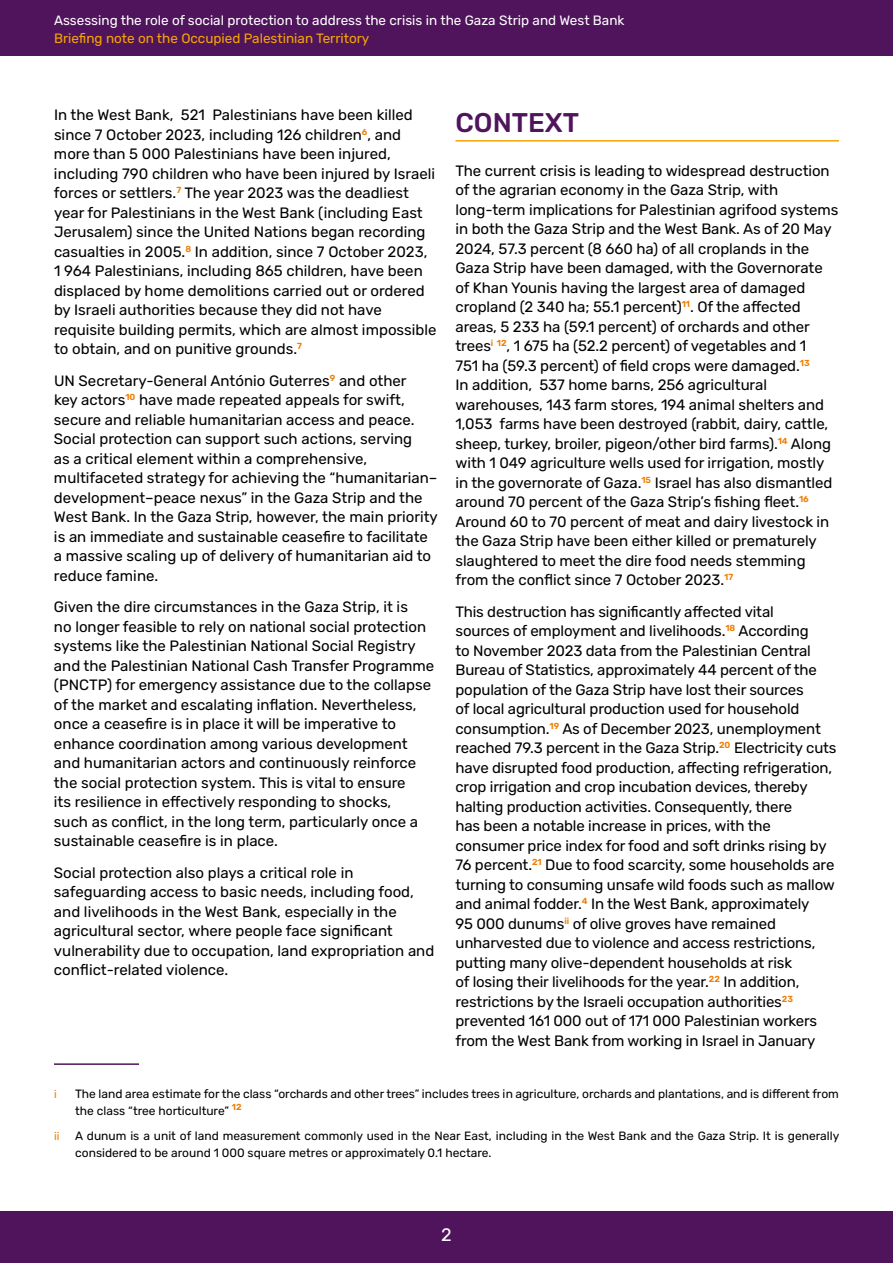
<style>
.page{position:relative;width:893px;height:1263px;background:#fff}
.page>*{position:absolute;margin:0;border:0;box-sizing:border-box;transform-origin:0 0}
.t1{font:500 27px "Rubik";color:#50145c}
.t2{font:18px "Rubik";color:#fff}
.t3{font:15px/19.5px "Rubik";letter-spacing:-.005em;color:#000}
.t4{font:13.5px "Rubik";color:#fff}
.t5{font:13.5px "Rubik";color:#f7a600}
.t6{font:12px/16.5px "Rubik";color:#000}
.t7{font:11.25px "Rubik";color:#ef7d00}
</style>
<div class="page">
<div style="left:0;top:1212px;width:893px;height:51px;background:#50145c"></div>
<div style="left:0;top:0;width:893px;height:55px;background:#50145c"></div>
<hr style="left:54px;top:1063px;width:85px;height:2px;background:#50145c">
<hr style="left:455px;top:140px;width:384px;height:2px;background:#f7a600">
<p class="t4" style="left:54px;top:13px;width:572px">Assessing the role of social protection to address the crisis in the Gaza Strip and West Bank</p>
<p class="t5" style="left:54px;top:31px;width:317px">Briefing note on the Occupied Palestinian Territory</p>
<p class="t3" style="left:54px;top:106px;width:384px">In the West Bank, 521 Palestinians have been killed since 7 October 2023, including 126 children<sup>6</sup>, and more than 5 000 Palestinians have been injured, including 790 children who have been injured by Israeli forces or settlers.<sup>7</sup> The year 2023 was the deadliest year for Palestinians in the West Bank (including East Jerusalem) since the United Nations began recording casualties in 2005.<sup>8</sup> In addition, since 7 October 2023, 1 964 Palestinians, including 865 children, have been displaced by home demolitions carried out or ordered by Israeli authorities because they did not have requisite building permits, which are almost impossible to obtain, and on punitive grounds.<sup>7</sup></p>
<p class="t3" style="left:54px;top:371px;width:385px">UN Secretary-General António Guterres<sup>9</sup> and other<br>key actors<sup>10</sup> have made repeated appeals for swift, secure and reliable humanitarian access and peace.<br>Social protection can support such actions, serving<br>as a critical element within a comprehensive, multifaceted strategy for achieving the “humanitarian– development–peace nexus” in the Gaza Strip and the West Bank. In the Gaza Strip, however, the main priority is an immediate and sustainable ceasefire to facilitate a massive scaling up of delivery of humanitarian aid to reduce famine.</p>
<p class="t3" style="left:54px;top:598px;width:382px">Given the dire circumstances in the Gaza Strip, it is<br>no longer feasible to rely on national social protection systems like the Palestinian National Social Registry and the Palestinian National Cash Transfer Programme (PNCTP) for emergency assistance due to the collapse of the market and escalating inflation. Nevertheless, once a ceasefire is in place it will be imperative to enhance coordination among various development and humanitarian actors and continuously reinforce the social protection system. This is vital to ensure<br>its resilience in effectively responding to shocks,<br>such as conflict, in the long term, particularly once a sustainable ceasefire is in place.</p>
<p class="t3" style="left:54px;top:863px;width:382px">Social protection also plays a critical role in safeguarding access to basic needs, including food, and livelihoods in the West Bank, especially in the agricultural sector, where people face significant vulnerability due to occupation, land expropriation and conflict-related violence.</p>
<h1 class="t1" style="left:455px;top:107px;width:125px">CONTEXT</h1>
<p class="t3" style="left:455px;top:161px;width:384px">The current crisis is leading to widespread destruction of the agrarian economy in the Gaza Strip, with long-term implications for Palestinian agrifood systems in both the Gaza Strip and the West Bank. As of 20 May 2024, 57.3 percent (8 660 ha) of all croplands in the Gaza Strip have been damaged, with the Governorate of Khan Younis having the largest area of damaged cropland (2 340 ha; 55.1 percent)<sup>11</sup>. Of the affected areas, 5 233 ha (59.1 percent) of orchards and other trees<sup>i</sup> <sup>12</sup>, 1 675 ha (52.2 percent) of vegetables and 1<br>751 ha (59.3 percent) of field crops were damaged.<sup>13<br></sup>In addition, 537 home barns, 256 agricultural warehouses, 143 farm stores, 194 animal shelters and 1,053 farms have been destroyed (rabbit, dairy, cattle, sheep, turkey, broiler, pigeon/other bird farms).<sup>14</sup> Along with 1 049 agriculture wells used for irrigation, mostly in the governorate of Gaza.<sup>15</sup> Israel has also dismantled around 70 percent of the Gaza Strip’s fishing fleet.<sup>16<br></sup>Around 60 to 70 percent of meat and dairy livestock in the Gaza Strip have been either killed or prematurely slaughtered to meet the dire food needs stemming from the conflict since 7 October 2023.<sup>17</sup></p>
<p class="t3" style="left:455px;top:602px;width:383px">This destruction has significantly affected vital<br>sources of employment and livelihoods.<sup>18</sup> According<br>to November 2023 data from the Palestinian Central Bureau of Statistics, approximately 44 percent of the population of the Gaza Strip have lost their sources<br>of local agricultural production used for household consumption.<sup>19</sup> As of December 2023, unemployment reached 79.3 percent in the Gaza Strip.<sup>20</sup> Electricity cuts have disrupted food production, affecting refrigeration, crop irrigation and crop incubation devices, thereby halting production activities. Consequently, there<br>has been a notable increase in prices, with the consumer price index for food and soft drinks rising by 76 percent.<sup>21</sup> Due to food scarcity, some households are turning to consuming unsafe wild foods such as mallow and animal fodder.<sup>4</sup> In the West Bank, approximately<br>95 000 dunums<sup>ii</sup> of olive groves have remained unharvested due to violence and access restrictions, putting many olive-dependent households at risk<br>of losing their livelihoods for the year.<sup>22</sup> In addition, restrictions by the Israeli occupation authorities<sup>23 </sup>prevented 161 000 out of 171 000 Palestinian workers from the West Bank from working in Israel in January</p>
<p class="t7" style="left:54px;top:1088px;width:4px">i</p>
<p class="t6" style="left:75px;top:1086px;width:765px">The land area estimate for the class “orchards and other trees” includes trees in agriculture, orchards and plantations, and is different from the class “tree horticulture” <sup>12</sup></p>
<p class="t7" style="left:54px;top:1130px;width:7px">ii</p>
<p class="t6" style="left:75px;top:1128px;width:765px">A dunum is a unit of land measurement commonly used in the Near East, including in the West Bank and the Gaza Strip. It is generally considered to be around 1 000 square metres or approximately 0.1 hectare.</p>
<p class="t2" style="left:441px;top:1225px;width:12px">2</p>
</div>
